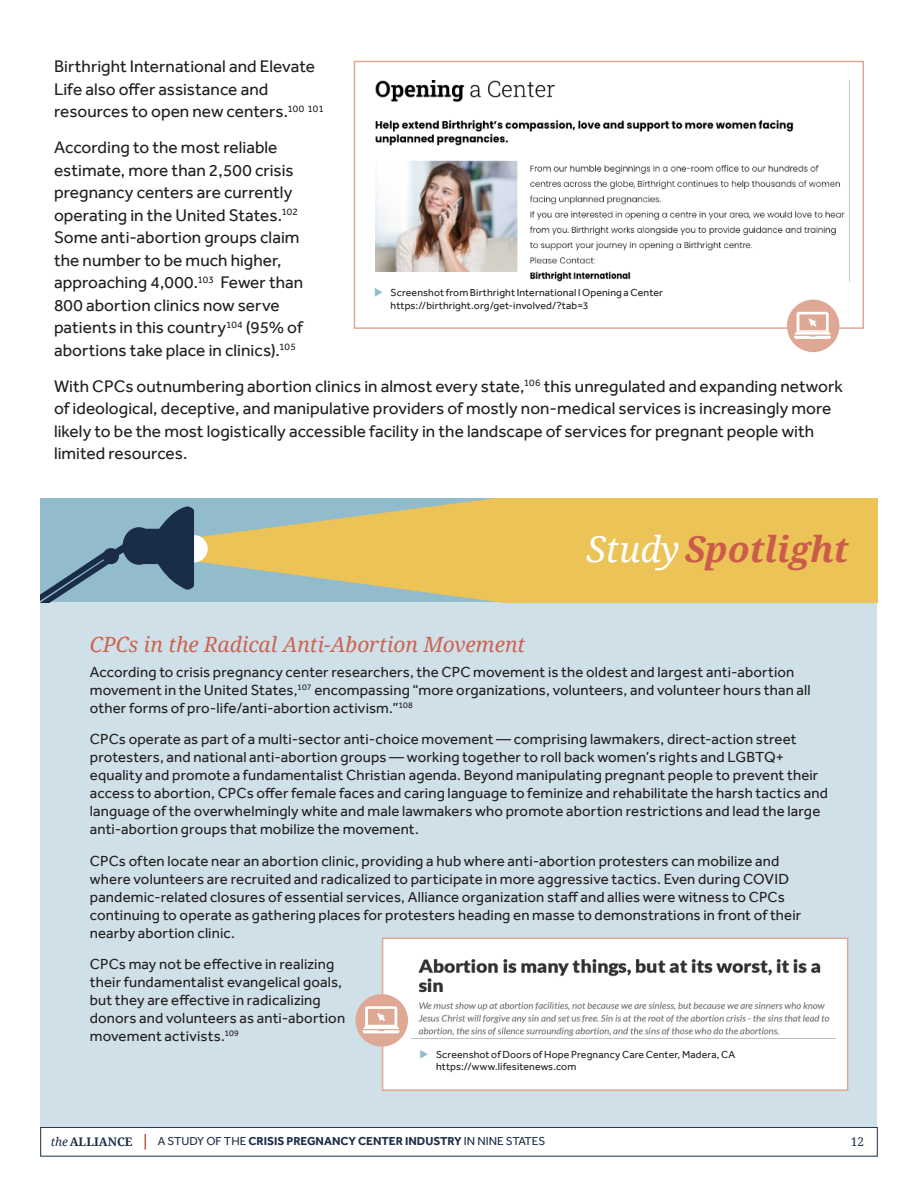
<style>
.page{position:relative;width:918px;height:1188px;background:#fff}
.page>*{position:absolute;margin:0;border:0;box-sizing:border-box;transform-origin:0 0}
.t1{font:italic 700 35.55px "Droid Serif";color:#cb5c4a}
.Subhead{font:italic 21px "Droid Serif";letter-spacing:-.005em;color:#cd6351}
.Report_Body{font:17.25px/22.5px "Effra";letter-spacing:.005em;color:#231f20}
.State_Spotlight_Body{font:15px/18px "Effra";letter-spacing:.01em;color:#231f20}
.t2{font:12px "Droid Serif";color:#1a2d48}
.t3{font:700 11.85px "Effra";color:#1a2d48}
.t4{font:700 11.85px "Droid Serif";color:#1a2d48}
.t5{font:10.5px/12.6px "Effra";letter-spacing:.01em;color:#231f20}
.s1{font-weight:400;color:#fff}
.s2{font-weight:400;font-style:italic}
.s3{font-weight:400}
</style>
<div class="page">
<div style="left:40px;top:1127px;width:838px;height:29px;border:1px solid #1a2d48"></div>
<svg style="left:145px;top:1134px;width:1px;height:16px"></svg>
<div style="left:40px;top:499px;width:838px;height:628px;background:#d0e0e8"></div>
<svg style="left:188px;top:499px;width:690px;height:103px;background:#dcc169"></svg>
<div style="left:180px;top:535px;width:28px;height:27px;background:#fff;border-radius:50%"></div>
<svg style="left:40px;top:507px;width:154px;height:95px;background:#6b8da2"></svg>
<svg style="left:353px;top:60px;width:511px;height:270px"></svg>
<div style="left:787px;top:300px;width:52px;height:52px;background:#dfa895;border-radius:50%"></div>
<svg style="left:794px;top:312px;width:37px;height:27px"></svg>
<svg style="left:381px;top:937px;width:468px;height:154px;background:#fbf9f9"></svg>
<img style="left:411px;top:955px;width:424px;height:83px">
<div style="left:356px;top:994px;width:52px;height:53px;background:#dfa895;border-radius:50%"></div>
<svg style="left:363px;top:1006px;width:36px;height:27px"></svg>
<svg style="left:375px;top:288px;width:8px;height:9px"></svg>
<svg style="left:421px;top:1049px;width:7px;height:9px"></svg>
<p class="Report_Body" style="left:54px;top:55px;width:271px">Birthright International and Elevate<br>Life also offer assistance and resources to open new centers.<sup>100</sup> <sup>101</sup></p>
<p class="Report_Body" style="left:54px;top:136px;width:251px">According to the most reliable estimate, more than 2,500 crisis pregnancy centers are currently operating in the United States.<sup>102<br></sup>Some anti-abortion groups claim the number to be much higher, approaching 4,000.<sup>103</sup> Fewer than 800 abortion clinics now serve patients in this country<sup>104</sup> (95% of abortions take place in clinics).<sup>105</sup></p>
<p class="Report_Body" style="left:54px;top:375px;width:790px">With CPCs outnumbering abortion clinics in almost every state,<sup>106</sup> this unregulated and expanding network of ideological, deceptive, and manipulative providers of mostly non-medical services is increasingly more likely to be the most logistically accessible facility in the landscape of services for pregnant people with limited resources.</p>
<p class="t5" style="left:391px;top:286px;width:274px">Screenshot from Birthright International l Opening a Center https://birthright.org/get-involved/?tab=3</p>
<p class="t1" style="left:587px;top:525px;width:264px"><span class="s1">Study</span>Spotlight</p>
<p class="Subhead" style="left:90px;top:630px;width:437px">CPCs in the Radical Anti-Abortion Movement</p>
<p class="State_Spotlight_Body" style="left:90px;top:662px;width:722px">According to crisis pregnancy center researchers, the CPC movement is the oldest and largest anti-abortion movement in the United States,<sup>107</sup> encompassing “more organizations, volunteers, and volunteer hours than all other forms of pro-life/anti-abortion activism.”<sup>108</sup></p>
<p class="State_Spotlight_Body" style="left:90px;top:730px;width:740px">CPCs operate as part of a multi-sector anti-choice movement — comprising lawmakers, direct-action street protesters, and national anti-abortion groups — working together to roll back women’s rights and LGBTQ+ equality and promote a fundamentalist Christian agenda. Beyond manipulating pregnant people to prevent their access to abortion, CPCs offer female faces and caring language to feminize and rehabilitate the harsh tactics and language of the overwhelmingly white and male lawmakers who promote abortion restrictions and lead the large anti-abortion groups that mobilize the movement.</p>
<p class="State_Spotlight_Body" style="left:90px;top:851px;width:713px">CPCs often locate near an abortion clinic, providing a hub where anti-abortion protesters can mobilize and where volunteers are recruited and radicalized to participate in more aggressive tactics. Even during COVID pandemic-related closures of essential services, Alliance organization staff and allies were witness to CPCs continuing to operate as gathering places for protesters heading en masse to demonstrations in front of their nearby abortion clinic.</p>
<p class="State_Spotlight_Body" style="left:90px;top:955px;width:257px">CPCs may not be effective in realizing their fundamentalist evangelical goals, but they are effective in radicalizing donors and volunteers as anti-abortion movement activists.<sup>109</sup></p>
<p class="t5" style="left:436px;top:1048px;width:301px">Screenshot of Doors of Hope Pregnancy Care Center, Madera, CA https://www.lifesitenews.com</p>
<p class="t4" style="left:51px;top:1134px;width:83px"><span class="s2">the</span>ALLIANCE</p>
<p class="t3" style="left:158px;top:1134px;width:389px"><span class="s3">A STUDY OF THE</span> CRISIS PREGNANCY CENTER INDUSTRY <span class="s3">IN NINE STATES</span></p>
<p class="t2" style="left:851px;top:1134px;width:15px">12</p>
</div>
